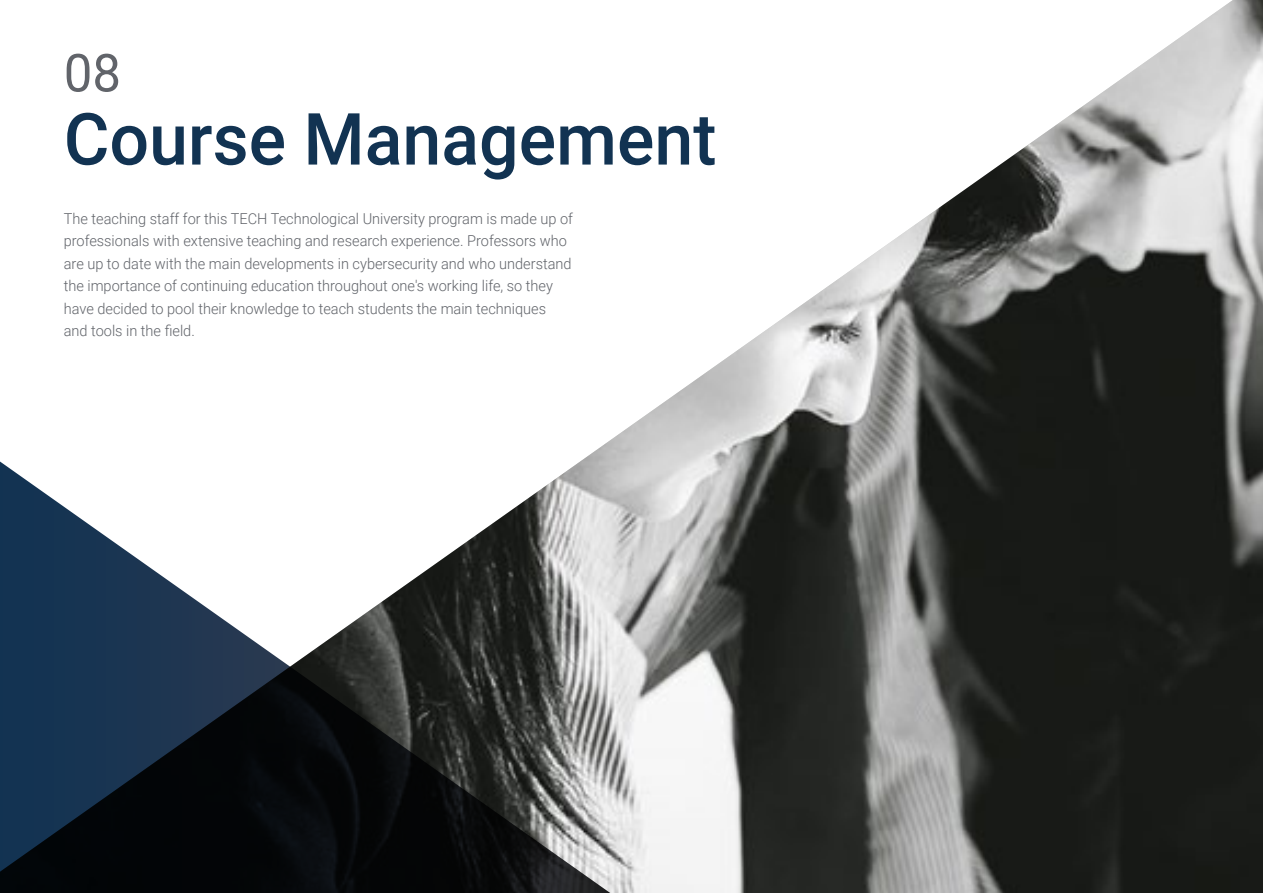
<style>
.page{position:relative;width:1263px;height:893px;background:#fff}
.page>*{position:absolute;margin:0;border:0;box-sizing:border-box;transform-origin:0 0}
.t1{font:500 72px "Roboto";color:#123352}
.t2{font:52.5px "Roboto";color:#61646a}
.t3{font:300 15px/22.5px "Roboto";color:#61646a}
</style>
<div class="page">
<img style="left:602px;top:0;width:661px;height:893px">
<svg style="left:0;top:446px;width:640px;height:447px"></svg>
<h2 class="t2" style="left:64px;top:36px;width:59px">08</h2>
<h1 class="t1" style="left:64px;top:89px;width:654px">Course Management</h1>
<p class="t3" style="left:64px;top:207px;width:511px">The teaching staff for this TECH Technological University program is made up of professionals with extensive teaching and research experience. Professors who are up to date with the main developments in cybersecurity and who understand the importance of continuing education throughout one's working life, so they have decided to pool their knowledge to teach students the main techniques and tools in the field.</p>
</div>
